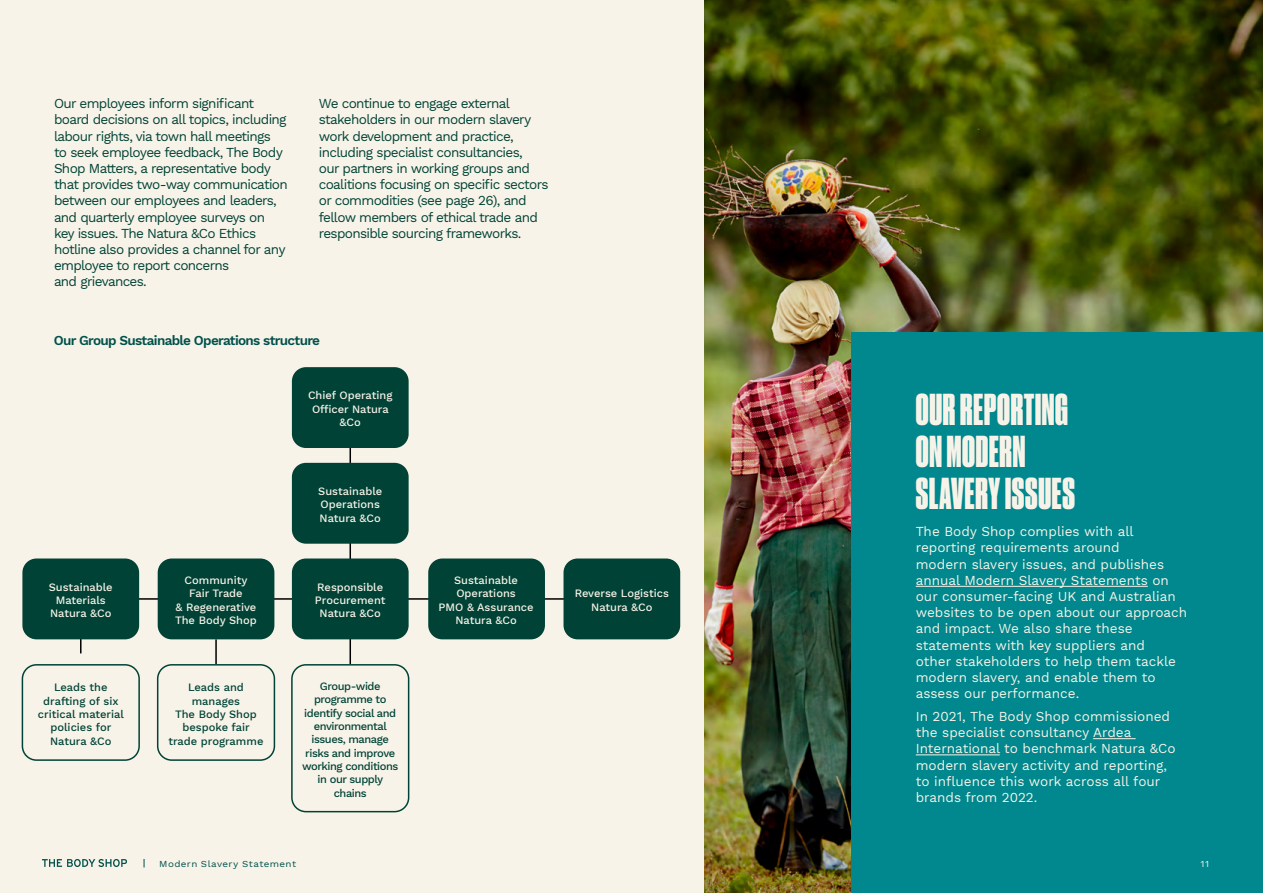
<style>
.page{position:relative;width:1263px;height:893px;background:#f8f3e8}
.page>*{position:absolute;margin:0;border:0;box-sizing:border-box;transform-origin:0 0}
.t1{font:42px/42px "Druk Cond Cy Super";letter-spacing:.015em;color:#f8f3e8}
.t2{font:13.5px/16.2px "Work Sans";letter-spacing:-.05em;color:#004236}
.t3{font:13.5px/16.2px "Work Sans";color:#f8f3e8}
.t4{font:600 13.5px "Work Sans";letter-spacing:-.05em;color:#00514b}
.t5{font:500 11.1px/13.4px "Work Sans";color:#f8f3e8;text-align:center}
.t6{font:500 11.1px/13.4px "Work Sans";letter-spacing:-.04em;color:#004236;text-align:center}
.t7{font:500 11.1px/13.4px "Work Sans";color:#004236;text-align:center}
.t8{font:9px "Work Sans";letter-spacing:.035em;color:#00514b;scale:1.09 1}
.t9{font:9px "Work Sans";color:#f8f3e8;scale:1.09 1}
</style>
<div class="page">
<svg style="left:42px;top:859px;width:85px;height:8px"></svg>
<img style="left:705px;top:0;width:558px;height:893px">
<hr style="left:127px;top:598px;width:446px;height:2px;background:#000">
<div style="left:563px;top:558px;width:117px;height:81px;background:#004236;border-radius:14px"></div>
<hr style="left:349px;top:408px;width:2px;height:256px;background:#000">
<hr style="left:215px;top:639px;width:2px;height:25px;background:#000">
<hr style="left:80px;top:629px;width:2px;height:24px;background:#000">
<div style="left:851px;top:332px;width:412px;height:561px;background:#00888e"></div>
<div style="left:428px;top:558px;width:117px;height:81px;background:#004236;border-radius:14px"></div>
<div style="left:292px;top:558px;width:117px;height:81px;background:#004236;border-radius:14px"></div>
<div style="left:291px;top:664px;width:118px;height:148px;border:2px solid #004236;border-radius:14px"></div>
<div style="left:292px;top:463px;width:117px;height:81px;background:#004236;border-radius:14px"></div>
<div style="left:292px;top:367px;width:117px;height:81px;background:#004236;border-radius:14px"></div>
<div style="left:158px;top:558px;width:116px;height:81px;background:#004236;border-radius:14px"></div>
<div style="left:157px;top:664px;width:118px;height:97px;border:2px solid #004236;border-radius:14px"></div>
<div style="left:22px;top:558px;width:117px;height:81px;background:#004236;border-radius:14px"></div>
<div style="left:22px;top:664px;width:118px;height:97px;border:2px solid #004236;border-radius:14px"></div>
<hr style="left:916px;top:586px;width:232px;height:1px;background:#f8f3e8">
<hr style="left:1093px;top:738px;width:42px;height:1px;background:#f8f3e8">
<hr style="left:916px;top:754px;width:84px;height:1px;background:#f8f3e8">
<p class="t2" style="left:54px;top:96px;width:235px">Our employees inform significant board decisions on all topics, including labour rights, via town hall meetings<br>to seek employee feedback, The Body Shop Matters, a representative body that provides two-way communication between our employees and leaders, and quarterly employee surveys on key issues. The Natura &amp;Co Ethics hotline also provides a channel for any employee to report concerns<br>and grievances.</p>
<p class="t2" style="left:319px;top:96px;width:231px">We continue to engage external stakeholders in our modern slavery work development and practice, including specialist consultancies,<br>our partners in working groups and coalitions focusing on specific sectors or commodities (see page 26), and fellow members of ethical trade and responsible sourcing frameworks.</p>
<p class="t4" style="left:54px;top:332px;width:268px">Our Group Sustainable Operations structure</p>
<p class="t5" style="left:308px;top:389px;width:86px">Chief Operating<br>Officer Natura &amp;Co</p>
<p class="t5" style="left:49px;top:581px;width:65px">Sustainable<br>Materials<br>Natura &amp;Co</p>
<p class="t7" style="left:38px;top:681px;width:88px">Leads the drafting of six critical material policies for<br>Natura &amp;Co</p>
<p class="t5" style="left:175px;top:574px;width:83px">Community<br>Fair Trade<br>&amp; Regenerative<br>The Body Shop</p>
<p class="t7" style="left:168px;top:681px;width:97px">Leads and manages<br>The Body Shop bespoke fair trade programme</p>
<p class="t5" style="left:318px;top:485px;width:65px;text-align:left">Sustainable<br>Operations<br>Natura &amp;Co</p>
<p class="t5" style="left:315px;top:581px;width:72px">Responsible<br>Procurement<br>Natura &amp;Co</p>
<p class="t6" style="left:302px;top:680px;width:98px">Group-wide programme to identify social and environmental issues, manage risks and improve working conditions in our supply chains</p>
<p class="t8" style="left:159px;top:859px;width:127px">Modern Slavery Statement</p>
<p class="t5" style="left:439px;top:574px;width:96px">Sustainable<br>Operations<br>PMO &amp; Assurance<br>Natura &amp;Co</p>
<p class="t5" style="left:575px;top:587px;width:96px">Reverse Logistics<br>Natura &amp;Co</p>
<h1 class="t1" style="left:916px;top:388px;width:161px">OUR REPORTING<br>ON MODERN<br>SLAVERY ISSUES</h1>
<p class="t3" style="left:916px;top:524px;width:273px">The Body Shop complies with all reporting requirements around<br>modern slavery issues, and publishes annual Modern Slavery Statements on our consumer-facing UK and Australian websites to be open about our approach and impact. We also share these statements with key suppliers and<br>other stakeholders to help them tackle modern slavery, and enable them to assess our performance.</p>
<p class="t3" style="left:916px;top:709px;width:261px">In 2021, The Body Shop commissioned the specialist consultancy Ardea International to benchmark Natura &amp;Co modern slavery activity and reporting, to influence this work across all four brands from 2022.</p>
<p class="t9" style="left:1201px;top:859px;width:9px">11</p>
</div>
